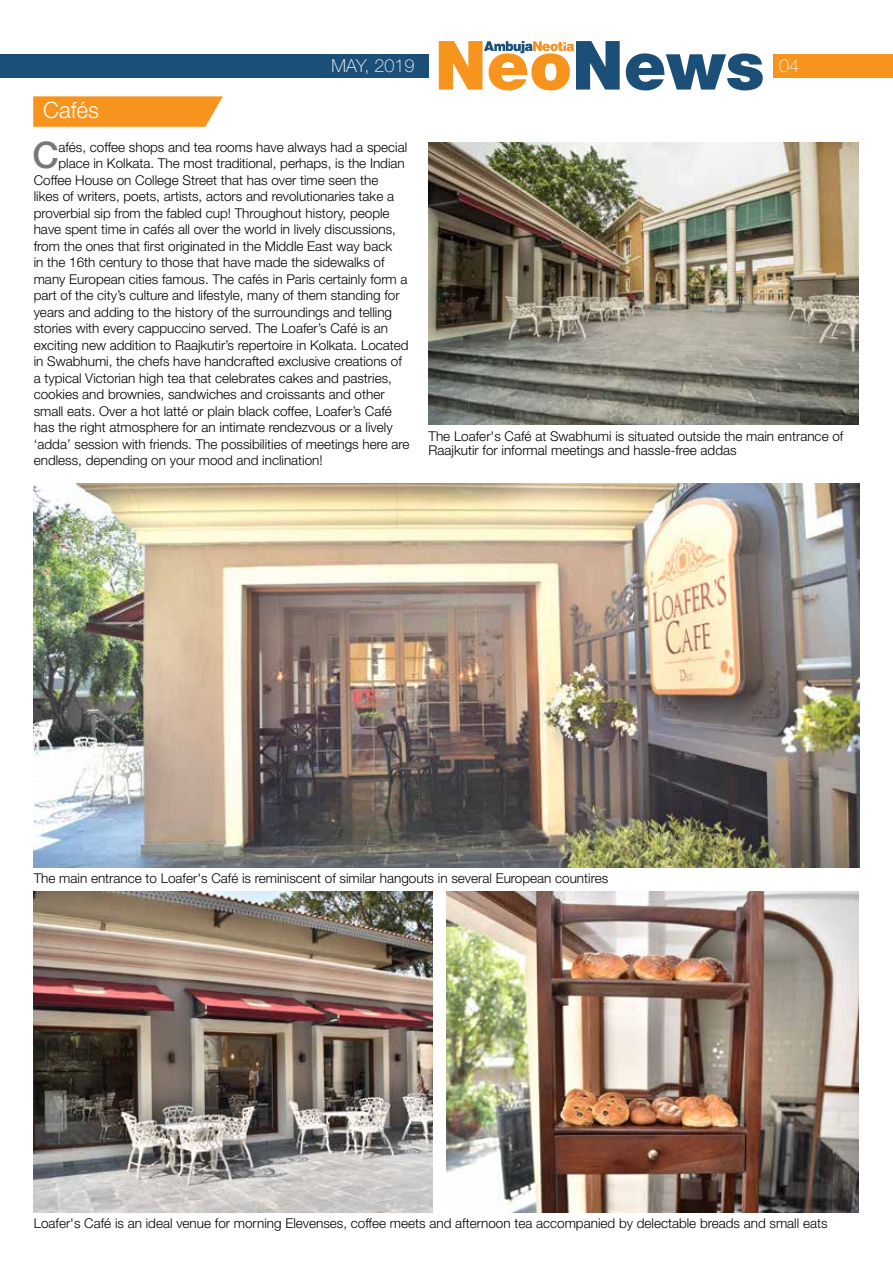
<style>
.page{position:relative;width:893px;height:1263px;background:#fff}
.page>*{position:absolute;margin:0;border:0;box-sizing:border-box;transform-origin:0 0}
.t1{font:500 36.6px "Helvetica Neue LT Std";color:#77787b}
.t2{font:300 22.5px "Helvetica Neue LT Std";color:#fff}
.t3{font:100 18px "Helvetica Neue LT Std";color:#fff}
.t4{font:300 13.5px/14.2px "Helvetica Neue LT Std";color:#000}
</style>
<div class="page">
<div style="left:0;top:54px;width:893px;height:24px;background:#1c4f78"></div>
<div style="left:680px;top:54px;width:213px;height:24px;background:#f7941e"></div>
<div style="left:429px;top:26px;width:344px;height:93px;background:#fff"></div>
<svg style="left:439px;top:41px;width:324px;height:49px"></svg>
<img style="left:429px;top:142px;width:430px;height:283px">
<img style="left:34px;top:891px;width:399px;height:322px">
<img style="left:447px;top:891px;width:412px;height:322px">
<img style="left:34px;top:483px;width:825px;height:385px">
<svg style="left:33px;top:96px;width:190px;height:31px;background:#f79b2c"></svg>
<h3 class="t3" style="left:332px;top:55px;width:84px">MAY, 2019</h3>
<h3 class="t3" style="left:779px;top:55px;width:22px">04</h3>
<h2 class="t2" style="left:43px;top:96px;width:57px">Cafés</h2>
<h1 class="t1" style="left:32px;top:133px;width:28px">C</h1>
<p class="t4" style="left:58px;top:139px;width:350px">afés, coffee shops and tea rooms have always had a special</p>
<p class="t4" style="left:58px;top:156px;width:348px">place in Kolkata. The most traditional, perhaps, is the Indian</p>
<p class="t4" style="left:34px;top:172px;width:346px">Coffee House on College Street that has over time seen the</p>
<p class="t4" style="left:34px;top:189px;width:362px">likes of writers, poets, artists, actors and revolutionaries take a</p>
<p class="t4" style="left:34px;top:205px;width:357px">proverbial sip from the fabled cup! Throughout history, people</p>
<p class="t4" style="left:34px;top:222px;width:364px">have spent time in cafés all over the world in lively discussions,</p>
<p class="t4" style="left:34px;top:238px;width:360px">from the ones that first originated in the Middle East way back</p>
<p class="t4" style="left:34px;top:255px;width:352px">in the 16th century to those that have made the sidewalks of</p>
<p class="t4" style="left:34px;top:271px;width:375px">many European cities famous. The cafés in Paris certainly form a</p>
<p class="t4" style="left:34px;top:288px;width:367px">part of the city’s culture and lifestyle, many of them standing for</p>
<p class="t4" style="left:34px;top:304px;width:360px">years and adding to the history of the surroundings and telling</p>
<p class="t4" style="left:34px;top:321px;width:356px">stories with every cappuccino served. The Loafer’s Café is an</p>
<p class="t4" style="left:34px;top:337px;width:376px">exciting new addition to Raajkutir’s repertoire in Kolkata. Located</p>
<p class="t4" style="left:34px;top:354px;width:370px">in Swabhumi, the chefs have handcrafted exclusive creations of</p>
<p class="t4" style="left:34px;top:370px;width:360px">a typical Victorian high tea that celebrates cakes and pastries,</p>
<p class="t4" style="left:34px;top:387px;width:352px">cookies and brownies, sandwiches and croissants and other</p>
<p class="t4" style="left:34px;top:403px;width:360px">small eats. Over a hot latté or plain black coffee, Loafer’s Café</p>
<p class="t4" style="left:34px;top:420px;width:360px">has the right atmosphere for an intimate rendezvous or a lively</p>
<p class="t4" style="left:34px;top:436px;width:377px">‘adda’ session with friends. The possibilities of meetings here are</p>
<p class="t4" style="left:34px;top:453px;width:291px">endless, depending on your mood and inclination!</p>
<p class="t4" style="left:429px;top:429px;width:416px">The Loafer's Café at Swabhumi is situated outside the main entrance of<br>Raajkutir for informal meetings and hassle-free addas</p>
<p class="t4" style="left:34px;top:871px;width:576px">The main entrance to Loafer's Café is reminiscent of similar hangouts in several European countires</p>
<p class="t4" style="left:34px;top:1216px;width:795px">Loafer's Café is an ideal venue for morning Elevenses, coffee meets and afternoon tea accompanied by delectable breads and small eats</p>
</div>
